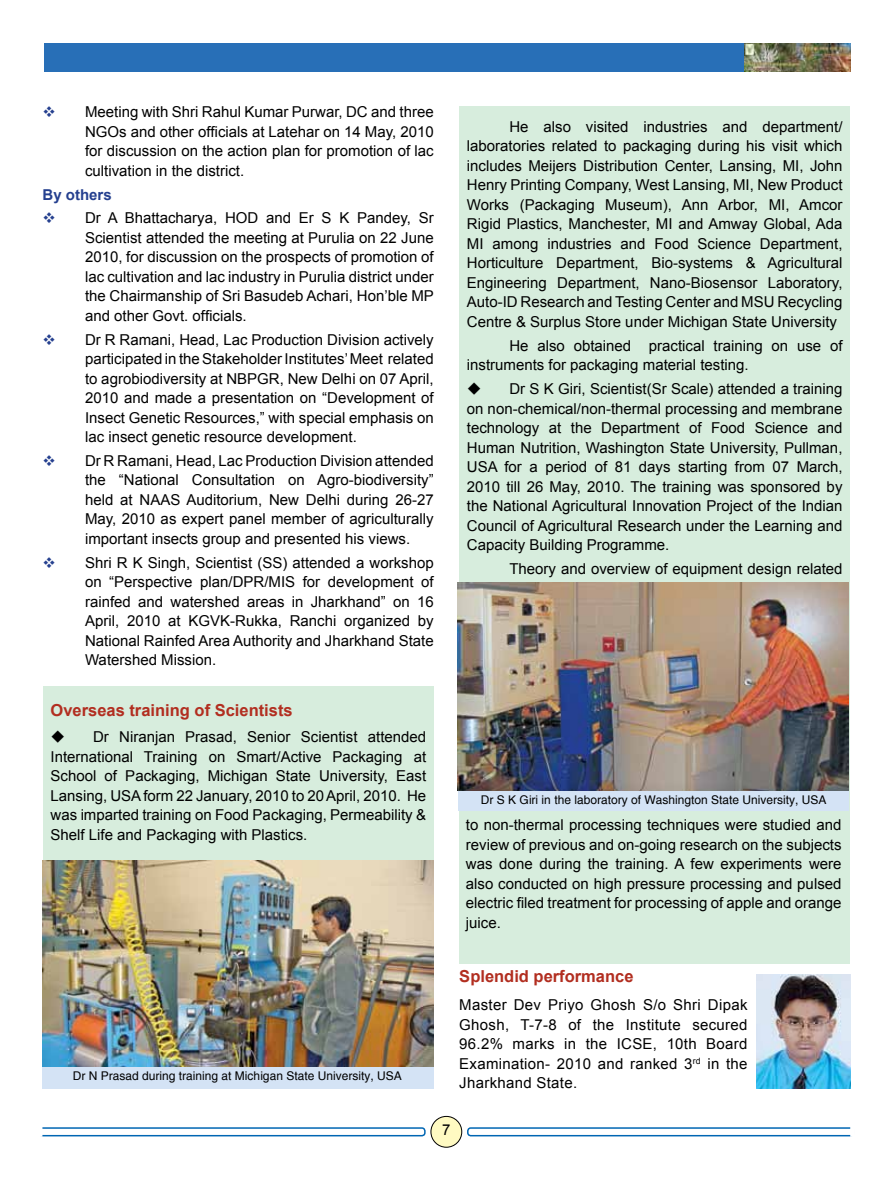
<style>
.page{position:relative;width:893px;height:1191px;background:#fff}
.page>*{position:absolute;margin:0;border:0;box-sizing:border-box;transform-origin:0 0}
.t1{font:700 16.5px "Arial";color:#b22e20}
.t2{font:15px/19.5px "Arial";color:#000;text-align:justify}
.t3{font:700 15px "Arial";color:#25408f}
.t4{font:12px "Helvetica";color:#000}
</style>
<div class="page">
<div style="left:430px;top:1115px;width:33px;height:33px;border:1px solid #fff;border-radius:50%"></div>
<div style="left:431px;top:1116px;width:31px;height:31px;background:#fffac2;border-radius:50%"></div>
<div style="left:431px;top:1116px;width:31px;height:31px;border:1px solid #000;border-radius:50%"></div>
<div style="left:38px;top:1127px;width:388px;height:9px;border:2px solid #0066b3;border-radius:3px"></div>
<hr style="left:38px;top:1126px;width:4px;height:10px;background:#fff">
<div style="left:467px;top:1127px;width:387px;height:9px;border:2px solid #0066b3;border-radius:3px"></div>
<div style="left:850px;top:1126px;width:5px;height:10px;background:#fff"></div>
<div style="left:44px;top:43px;width:806px;height:29px;background:#286fb7"></div>
<img style="left:745px;top:43px;width:105px;height:29px">
<div style="left:459px;top:106px;width:391px;height:858px;background:#d7eddd"></div>
<div style="left:458px;top:583px;width:390px;height:228px;background:#d4e3f5"></div>
<img style="left:458px;top:583px;width:390px;height:207px">
<div style="left:43px;top:686px;width:391px;height:403px;background:#d7eddd"></div>
<img style="left:756px;top:974px;width:94px;height:114px">
<img style="left:43px;top:860px;width:391px;height:207px">
<div style="left:43px;top:1067px;width:391px;height:22px;background:#d4e3f5"></div>
<p class="t2" style="left:85px;top:102px;width:350px">Meeting with Shri Rahul Kumar Purwar, DC and three NGOs and other officials at Latehar on 14 May, 2010 for discussion on the action plan for promotion of lac cultivation in the district.</p>
<p class="t3" style="left:43px;top:184px;width:71px">By others</p>
<p class="t2" style="left:85px;top:208px;width:350px">Dr A Bhattacharya, HOD and Er S K Pandey, Sr Scientist attended the meeting at Purulia on 22 June 2010, for discussion on the prospects of promotion of lac cultivation and lac industry in Purulia district under the Chairmanship of Sri Basudeb Achari, Hon’ble MP and other Govt. officials.</p>
<p class="t2" style="left:85px;top:330px;width:350px">Dr R Ramani, Head, Lac Production Division actively participated in the Stakeholder Institutes’ Meet related to agrobiodiversity at NBPGR, New Delhi on 07 April, 2010 and made a presentation on “Development of Insect Genetic Resources,” with special emphasis on lac insect genetic resource development.</p>
<p class="t2" style="left:85px;top:451px;width:350px">Dr R Ramani, Head, Lac Production Division attended the “National Consultation on Agro-biodiversity” held at NAAS Auditorium, New Delhi during 26-27<br>May, 2010 as expert panel member of agriculturally important insects group and presented his views.</p>
<p class="t2" style="left:85px;top:553px;width:350px">Shri R K Singh, Scientist (SS) attended a workshop on “Perspective plan/DPR/MIS for development of rainfed and watershed areas in Jharkhand” on 16<br>April, 2010 at KGVK-Rukka, Ranchi organized by National Rainfed Area Authority and Jharkhand State Watershed Mission.</p>
<p class="t2" style="left:467px;top:117px;width:377px;text-indent:43px">He also visited industries and department/ laboratories related to packaging during his visit which includes Meijers Distribution Center, Lansing, MI, John Henry Printing Company, West Lansing, MI, New Product Works (Packaging Museum), Ann Arbor, MI, Amcor Rigid Plastics, Manchester, MI and Amway Global, Ada MI among industries and Food Science Department, Horticulture Department, Bio-systems &amp; Agricultural Engineering Department, Nano-Biosensor Laboratory, Auto-ID Research and Testing Center and MSU Recycling Centre &amp; Surplus Store under Michigan State University</p>
<p class="t2" style="left:467px;top:336px;width:377px;text-indent:43px">He also obtained practical training on use of instruments for packaging material testing.</p>
<p class="t2" style="left:467px;top:379px;width:377px;text-indent:43px">Dr S K Giri, Scientist(Sr Scale) attended a training on non-chemical/non-thermal processing and membrane technology at the Department of Food Science and Human Nutrition, Washington State University, Pullman, USA for a period of 81 days starting from 07 March, 2010 till 26 May, 2010. The training was sponsored by the National Agricultural Innovation Project of the Indian Council of Agricultural Research under the Learning and Capacity Building Programme.</p>
<p class="t2" style="left:509px;top:559px;width:335px">Theory and overview of equipment design related</p>
<p class="t1" style="left:51px;top:699px;width:244px">Overseas training of Scientists</p>
<p class="t2" style="left:51px;top:727px;width:377px;text-indent:43px">Dr Niranjan Prasad, Senior Scientist attended International Training on Smart/Active Packaging at School of Packaging, Michigan State University, East Lansing, USA form 22 January, 2010 to 20 April, 2010. He was imparted training on Food Packaging, Permeability &amp; Shelf Life and Packaging with Plastics.</p>
<p class="t4" style="left:73px;top:1069px;width:330px">Dr N Prasad during training at Michigan State University, USA</p>
<p class="t4" style="left:481px;top:793px;width:347px">Dr S K Giri in the laboratory of Washington State University, USA</p>
<p class="t2" style="left:466px;top:815px;width:377px">to non-thermal processing techniques were studied and review of previous and on-going research on the subjects was done during the training. A few experiments were also conducted on high pressure processing and pulsed electric filed treatment for processing of apple and orange juice.</p>
<p class="t1" style="left:459px;top:965px;width:176px">Splendid performance</p>
<p class="t2" style="left:459px;top:995px;width:290px">Master Dev Priyo Ghosh S/o Shri Dipak Ghosh, T-7-8 of the Institute secured 96.2% marks in the ICSE, 10th Board Examination- 2010 and ranked 3<sup>rd</sup> in the Jharkhand State.</p>
<p class="t2" style="left:442px;top:1120px;width:10px">7</p>
</div>
